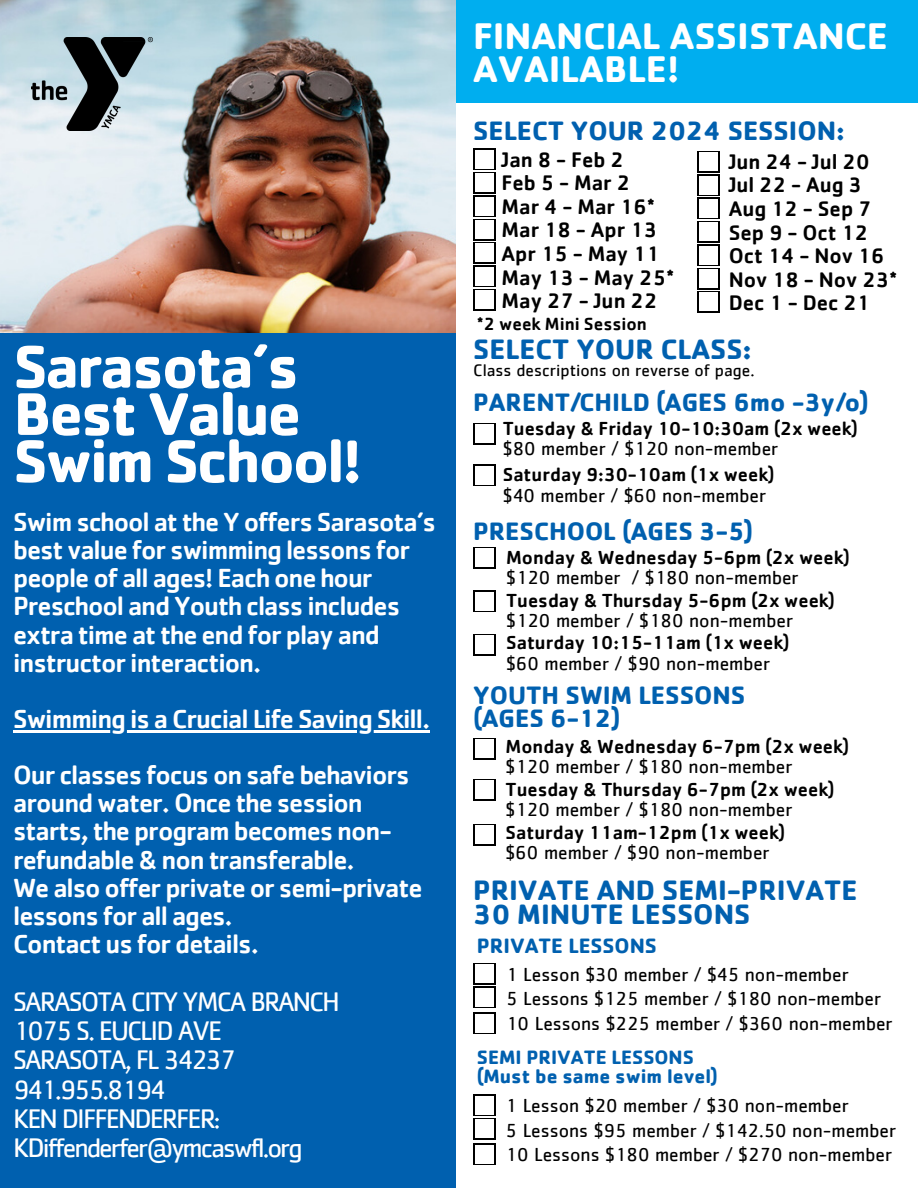
<style>
.page{position:relative;width:918px;height:1188px;background:#fff}
.page>*{position:absolute;margin:0;border:0;box-sizing:border-box;transform-origin:0 0}
.t1{font:700 62.25px/47.2px "Cachet";letter-spacing:-.04em;color:#fff}
.t2{font:700 38.25px/32.7px "Cachet";color:#fff}
.t3{font:700 28.95px "Cachet";color:#0060af}
.t4{font:27.75px/29.2px "Cachet";letter-spacing:-.07em;color:#fff}
.t5{font:700 27.45px "Cachet";color:#0060af}
.t6{font:500 27px/28.2px "Cachet";letter-spacing:-.04em;color:#fff}
.t7{font:700 25.95px "Cachet";color:#0060af}
.t8{font:500 21.75px "Cachet";color:#000}
.t9{font:700 21.45px "Cachet";color:#0060af}
.t10{font:700 19.95px "Cachet";color:#0060af}
.t11{font:19.5px "Cachet";color:#000}
.t12{font:500 19.5px "Cachet";color:#000}
.t13{font:500 18.15px "Cachet";color:#000}
.t14{font:17.4px "Cachet";color:#000}
</style>
<div class="page">
<div style="left:402px;top:0;width:516px;height:103px;background:#00aeef"></div>
<div style="left:0;top:312px;width:456px;height:876px;background:#0060af"></div>
<img style="left:0;top:0;width:455px;height:333px">
<img style="left:31px;top:37px;width:122px;height:94px">
<hr style="left:13px;top:730px;width:416px;height:2px;background:#fff">
<svg style="left:473px;top:149px;width:23px;height:21px"></svg>
<div style="left:475px;top:150px;width:19px;height:18px;background:#fff"></div>
<svg style="left:473px;top:172px;width:23px;height:21px"></svg>
<div style="left:475px;top:174px;width:19px;height:18px;background:#fff"></div>
<svg style="left:473px;top:196px;width:23px;height:21px"></svg>
<div style="left:475px;top:197px;width:19px;height:18px;background:#fff"></div>
<svg style="left:473px;top:219px;width:23px;height:21px"></svg>
<div style="left:475px;top:220px;width:19px;height:18px;background:#fff"></div>
<svg style="left:473px;top:242px;width:23px;height:21px"></svg>
<div style="left:475px;top:244px;width:19px;height:18px;background:#fff"></div>
<svg style="left:473px;top:266px;width:23px;height:21px"></svg>
<div style="left:475px;top:267px;width:19px;height:18px;background:#fff"></div>
<svg style="left:473px;top:289px;width:23px;height:21px"></svg>
<div style="left:475px;top:291px;width:19px;height:18px;background:#fff"></div>
<svg style="left:697px;top:151px;width:23px;height:21px"></svg>
<div style="left:699px;top:153px;width:19px;height:18px;background:#fff"></div>
<svg style="left:698px;top:174px;width:22px;height:22px"></svg>
<div style="left:700px;top:176px;width:18px;height:18px;background:#fff"></div>
<svg style="left:698px;top:198px;width:22px;height:21px"></svg>
<div style="left:700px;top:199px;width:18px;height:18px;background:#fff"></div>
<svg style="left:698px;top:221px;width:22px;height:21px"></svg>
<div style="left:700px;top:223px;width:18px;height:18px;background:#fff"></div>
<svg style="left:697px;top:245px;width:23px;height:21px"></svg>
<div style="left:699px;top:246px;width:19px;height:18px;background:#fff"></div>
<svg style="left:698px;top:268px;width:22px;height:21px"></svg>
<div style="left:700px;top:269px;width:18px;height:18px;background:#fff"></div>
<svg style="left:698px;top:291px;width:22px;height:21px"></svg>
<div style="left:700px;top:293px;width:18px;height:18px;background:#fff"></div>
<svg style="left:473px;top:423px;width:23px;height:21px"></svg>
<div style="left:475px;top:425px;width:19px;height:18px;background:#fff"></div>
<svg style="left:473px;top:547px;width:23px;height:21px"></svg>
<div style="left:475px;top:549px;width:19px;height:18px;background:#fff"></div>
<svg style="left:473px;top:591px;width:23px;height:21px"></svg>
<div style="left:475px;top:592px;width:19px;height:18px;background:#fff"></div>
<svg style="left:473px;top:634px;width:23px;height:21px"></svg>
<div style="left:475px;top:636px;width:19px;height:18px;background:#fff"></div>
<svg style="left:473px;top:738px;width:23px;height:22px"></svg>
<div style="left:475px;top:740px;width:19px;height:18px;background:#fff"></div>
<svg style="left:473px;top:779px;width:23px;height:21px"></svg>
<div style="left:475px;top:781px;width:19px;height:18px;background:#fff"></div>
<svg style="left:473px;top:824px;width:23px;height:21px"></svg>
<div style="left:475px;top:826px;width:19px;height:18px;background:#fff"></div>
<svg style="left:473px;top:963px;width:23px;height:21px"></svg>
<div style="left:475px;top:965px;width:19px;height:18px;background:#fff"></div>
<svg style="left:473px;top:987px;width:23px;height:21px"></svg>
<div style="left:475px;top:988px;width:19px;height:18px;background:#fff"></div>
<svg style="left:473px;top:1013px;width:23px;height:21px"></svg>
<div style="left:475px;top:1014px;width:19px;height:18px;background:#fff"></div>
<svg style="left:473px;top:1095px;width:23px;height:21px"></svg>
<div style="left:475px;top:1096px;width:19px;height:18px;background:#fff"></div>
<svg style="left:473px;top:1118px;width:23px;height:21px"></svg>
<div style="left:475px;top:1120px;width:19px;height:18px;background:#fff"></div>
<svg style="left:473px;top:1144px;width:23px;height:21px"></svg>
<div style="left:475px;top:1145px;width:19px;height:18px;background:#fff"></div>
<svg style="left:473px;top:465px;width:23px;height:21px"></svg>
<div style="left:475px;top:466px;width:19px;height:18px;background:#fff"></div>
<p class="t1" style="left:13px;top:341px;width:350px">Sarasota’s<br>Best Value<br>Swim School!</p>
<p class="t6" style="left:13px;top:507px;width:425px">Swim school at the Y offers Sarasota’s best value for swimming lessons for people of all ages! Each one hour Preschool and Youth class includes extra time at the end for play and instructor interaction.</p>
<p class="t6" style="left:13px;top:704px;width:419px">Swimming is a Crucial Life Saving Skill.</p>
<p class="t6" style="left:13px;top:760px;width:398px">Our classes focus on safe behaviors around water. Once the session starts, the program becomes non&shy;refundable &amp; non transferable.</p>
<p class="t6" style="left:13px;top:872px;width:411px">We also offer private or semi-private lessons for all ages.</p>
<p class="t6" style="left:13px;top:929px;width:247px">Contact us for details.</p>
<p class="t4" style="left:13px;top:988px;width:329px">SARASOTA CITY YMCA BRANCH</p>
<p class="t4" style="left:13px;top:1018px;width:211px">1075 S. EUCLID AVE</p>
<p class="t4" style="left:13px;top:1047px;width:225px">SARASOTA, FL 34237</p>
<p class="t4" style="left:13px;top:1076px;width:154px">941.955.8194</p>
<p class="t4" style="left:13px;top:1105px;width:291px">KEN DIFFENDERFER:<br>KDiffenderfer@ymcaswfl.org</p>
<p class="t2" style="left:473px;top:19px;width:416px">FINANCIAL ASSISTANCE<br>AVAILABLE!</p>
<p class="t5" style="left:473px;top:113px;width:373px">SELECT YOUR 2024 SESSION:</p>
<p class="t8" style="left:502px;top:145px;width:124px">Jan 8 - Feb 2</p>
<p class="t8" style="left:502px;top:169px;width:130px">Feb 5 - Mar 2</p>
<p class="t8" style="left:502px;top:192px;width:155px">Mar 4 - Mar 16*</p>
<p class="t8" style="left:502px;top:216px;width:157px">Mar 18 - Apr 13</p>
<p class="t8" style="left:502px;top:240px;width:160px">Apr 15 - May 11</p>
<p class="t8" style="left:502px;top:263px;width:174px">May 13 - May 25*</p>
<p class="t8" style="left:502px;top:287px;width:157px">May 27 - Jun 22</p>
<p class="t3" style="left:473px;top:331px;width:280px">SELECT YOUR CLASS:</p>
<p class="t14" style="left:473px;top:363px;width:283px">Class descriptions on reverse of page.</p>
<p class="t7" style="left:473px;top:386px;width:397px">PARENT/CHILD (AGES 6mo -3y/o)</p>
<p class="t8" style="left:729px;top:147px;width:142px">Jun 24 - Jul 20</p>
<p class="t8" style="left:729px;top:171px;width:135px">Jul 22 - Aug 3</p>
<p class="t8" style="left:729px;top:194px;width:144px">Aug 12 - Sep 7</p>
<p class="t8" style="left:729px;top:218px;width:141px">Sep 9 - Oct 12</p>
<p class="t8" style="left:729px;top:242px;width:157px">Oct 14 - Nov 16</p>
<p class="t8" style="left:729px;top:265px;width:170px">Nov 18 - Nov 23*</p>
<p class="t8" style="left:729px;top:289px;width:143px">Dec 1 - Dec 21</p>
<p class="t13" style="left:477px;top:312px;width:172px">*2 week Mini Session</p>
<p class="t12" style="left:503px;top:416px;width:357px">Tuesday &amp; Friday 10-10:30am (2x week)</p>
<p class="t11" style="left:503px;top:440px;width:277px">$80 member / $120 non-member</p>
<p class="t12" style="left:503px;top:462px;width:273px">Saturday 9:30-10am (1x week)</p>
<p class="t11" style="left:503px;top:486px;width:265px">$40 member / $60 non-member</p>
<p class="t7" style="left:473px;top:514px;width:282px">PRESCHOOL (AGES 3-5)</p>
<p class="t12" style="left:506px;top:545px;width:345px">Monday &amp; Wednesday 5-6pm (2x week)</p>
<p class="t11" style="left:506px;top:569px;width:294px">$120 member / $180 non-member</p>
<p class="t12" style="left:506px;top:587px;width:330px">Tuesday &amp; Thursday 5-6pm (2x week)</p>
<p class="t11" style="left:506px;top:612px;width:289px">$120 member / $180 non-member</p>
<p class="t12" style="left:506px;top:630px;width:285px">Saturday 10:15-11am (1x week)</p>
<p class="t11" style="left:506px;top:654px;width:266px">$60 member / $90 non-member</p>
<p class="t7" style="left:473px;top:679px;width:274px">YOUTH SWIM LESSONS</p>
<p class="t7" style="left:473px;top:701px;width:149px">(AGES 6-12)</p>
<p class="t12" style="left:506px;top:734px;width:345px">Monday &amp; Wednesday 6-7pm (2x week)</p>
<p class="t11" style="left:506px;top:758px;width:289px">$120 member / $180 non-member</p>
<p class="t12" style="left:506px;top:777px;width:330px">Tuesday &amp; Thursday 6-7pm (2x week)</p>
<p class="t11" style="left:506px;top:801px;width:289px">$120 member / $180 non-member</p>
<p class="t12" style="left:506px;top:819px;width:281px">Saturday 11am-12pm (1x week)</p>
<p class="t11" style="left:506px;top:843px;width:266px">$60 member / $90 non-member</p>
<p class="t3" style="left:473px;top:871px;width:386px">PRIVATE AND SEMI-PRIVATE</p>
<p class="t3" style="left:473px;top:896px;width:279px">30 MINUTE LESSONS</p>
<p class="t9" style="left:477px;top:931px;width:182px">PRIVATE LESSONS</p>
<p class="t11" style="left:506px;top:965px;width:344px">1 Lesson $30 member / $45 non-member</p>
<p class="t11" style="left:506px;top:990px;width:377px">5 Lessons $125 member / $180 non-member</p>
<p class="t11" style="left:506px;top:1015px;width:388px">10 Lessons $225 member / $360 non-member</p>
<p class="t10" style="left:477px;top:1045px;width:219px">SEMI PRIVATE LESSONS</p>
<p class="t10" style="left:477px;top:1064px;width:243px">(Must be same swim level)</p>
<p class="t11" style="left:506px;top:1097px;width:345px">1 Lesson $20 member / $30 non-member</p>
<p class="t11" style="left:506px;top:1121px;width:392px">5 Lessons $95 member / $142.50 non-member</p>
<p class="t11" style="left:506px;top:1146px;width:388px">10 Lessons $180 member / $270 non-member</p>
</div>
